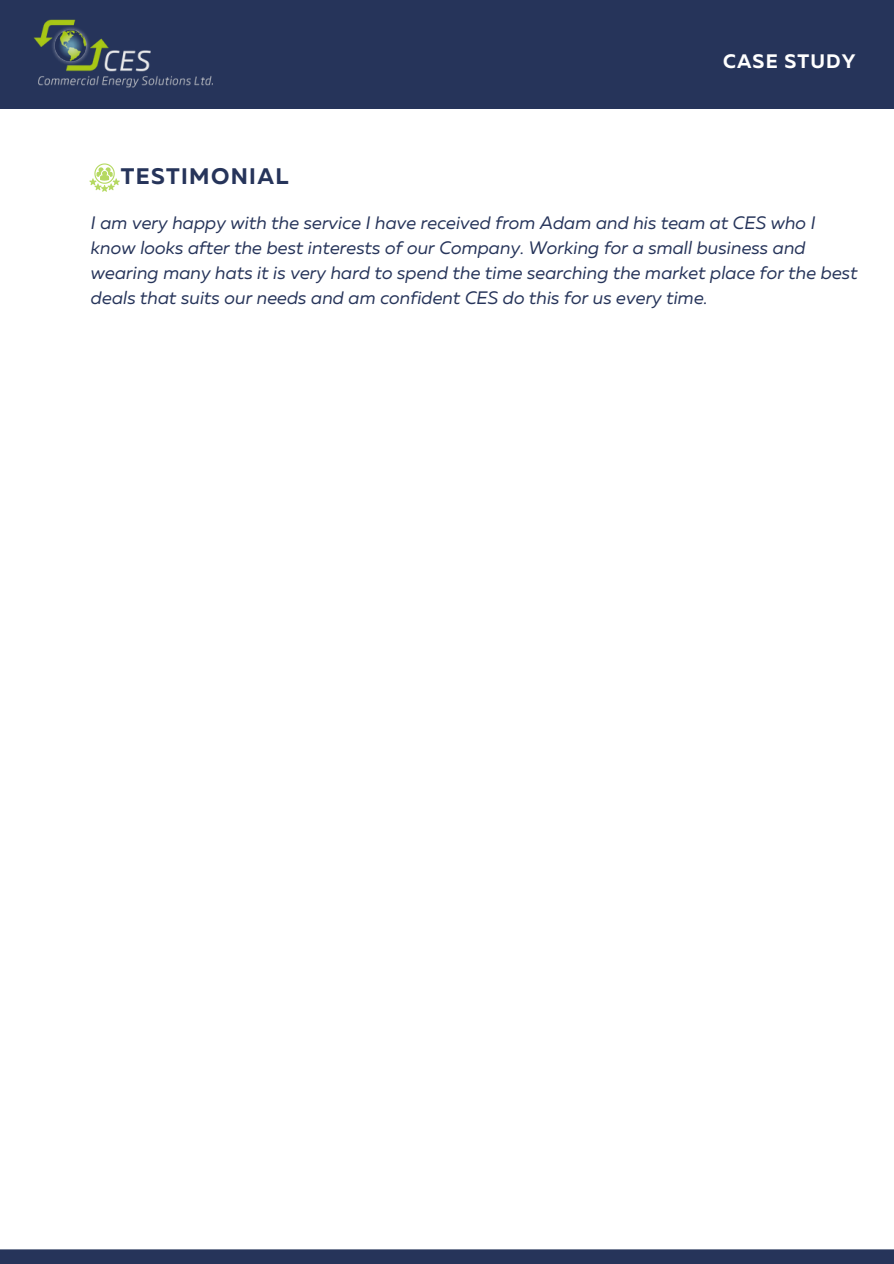
<style>
.page{position:relative;width:894px;height:1264px;background:#fff}
.page>*{position:absolute;margin:0;border:0;box-sizing:border-box;transform-origin:0 0}
.t1{font:700 22.5px "Muller";letter-spacing:.06em;color:#26345a}
.t2{font:700 19.5px "Muller";letter-spacing:.06em;color:#fff}
.t3{font:italic 18px/24.8px "Muller";color:#26345a}
</style>
<div class="page">
<div style="left:0;top:0;width:893px;height:109px;background:#26345a"></div>
<img style="left:34px;top:19px;width:179px;height:68px">
<svg style="left:89px;top:163px;width:31px;height:28px"></svg>
<div style="left:0;top:1249px;width:893px;height:14px;background:#26345a"></div>
<p class="t2" style="left:722px;top:53px;width:134px">CASE STUDY</p>
<h2 class="t1" style="left:121px;top:167px;width:169px">TESTIMONIAL</h2>
<p class="t3" style="left:91px;top:212px;width:768px">I am very happy with the service I have received from Adam and his team at CES who I know looks after the best interests of our Company. Working for a small business and wearing many hats it is very hard to spend the time searching the market place for the best deals that suits our needs and am confident CES do this for us every time.</p>
</div>
